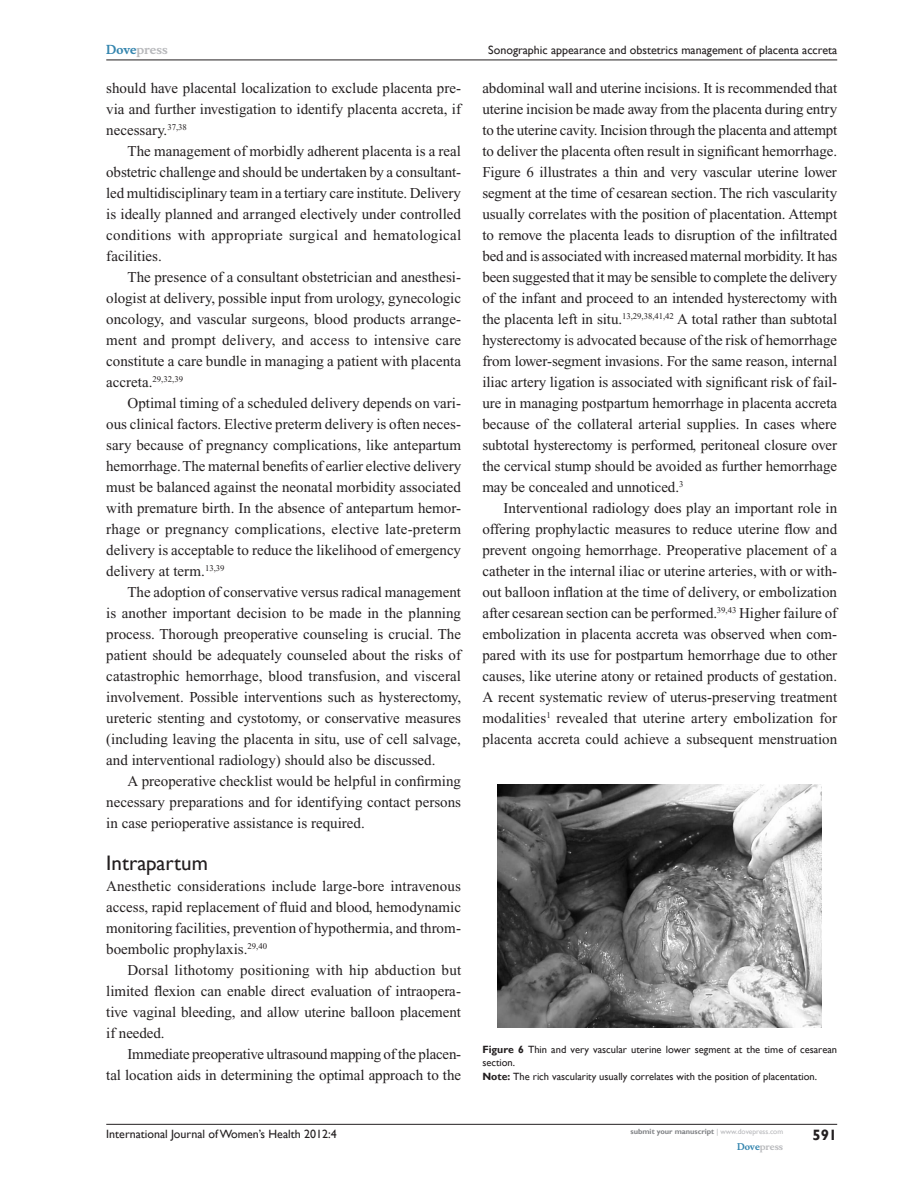
<style>
.page{position:relative;width:918px;height:1188px;background:#fff}
.page>*{position:absolute;margin:0;border:0;box-sizing:border-box;transform-origin:0 0}
.t1{font:21px "Gill Sans";color:#231f20}
.Tx{font:15px/21px "Times New Roman";color:#231f20;text-align:justify}
.TxF{font:15px/21px "Times New Roman";color:#231f20;text-align:justify}
.t2{font:700 15px "Gill Sans";color:#231f20}
.t3{font:12px "Gill Sans";color:#231f20}
.t4{font:700 12px "Musee";color:#b8b9bc}
.FC{font:10.5px/13.5px "Gill Sans";color:#231f20}
.FigSNRI{font:10.5px "Gill Sans";color:#231f20}
.t5{font:700 9px "Musee";color:#b8b9bc}
.t6{font:700 7.5px "Gill Sans";color:#808285}
.s1{color:#3485ae}
.s2{font-weight:700}
.s3{font-weight:400;color:#b8b9bc}
</style>
<div class="page">
<img style="left:498px;top:784px;width:324px;height:243px">
<hr style="left:106px;top:1124px;width:731px;height:1px;background:#231f20">
<hr style="left:106px;top:60px;width:731px;height:1px;background:#231f20">
<p class="t4" style="left:106px;top:43px;width:63px"><span class="s1">Dove</span>press</p>
<p class="t3" style="left:488px;top:43px;width:350px">Sonographic appearance and obstetrics management of placenta accreta</p>
<p class="TxF" style="left:106px;top:77px;width:356px">should have placental localization to exclude placenta pre&shy;via and further investigation to identify placenta accreta, if necessary.<sup>37,38</sup></p>
<p class="Tx" style="left:106px;top:140px;width:357px;text-indent:21px">The management of morbidly adherent placenta is a real obstetric challenge and should be undertaken by a consultant&shy;led multidisciplinary team in a tertiary care institute. Delivery is ideally planned and arranged electively under controlled conditions with appropriate surgical and hematological facilities.</p>
<p class="Tx" style="left:106px;top:266px;width:357px;text-indent:21px">The presence of a consultant obstetrician and anesthesi&shy;ologist at delivery, possible input from urology, gynecologic oncology, and vascular surgeons, blood products arrange&shy;ment and prompt delivery, and access to intensive care constitute a care bundle in managing a patient with placenta accreta.<sup>29,32,39</sup></p>
<p class="Tx" style="left:106px;top:392px;width:357px;text-indent:21px">Optimal timing of a scheduled delivery depends on vari&shy;ous clinical factors. Elective preterm delivery is often neces&shy;sary because of pregnancy complications, like antepartum hemorrhage. The maternal benefits of earlier elective delivery must be balanced against the neonatal morbidity associated with premature birth. In the absence of antepartum hemor&shy;rhage or pregnancy complications, elective late-preterm delivery is acceptable to reduce the likelihood of emergency delivery at term.<sup>13,39</sup></p>
<p class="Tx" style="left:106px;top:581px;width:356px;text-indent:21px">The adoption of conservative versus radical management is another important decision to be made in the planning process. Thorough preoperative counseling is crucial. The patient should be adequately counseled about the risks of catastrophic hemorrhage, blood transfusion, and visceral involvement. Possible interventions such as hysterectomy, ureteric stenting and cystotomy, or conservative measures (including leaving the placenta in situ, use of cell salvage, and interventional radiology) should also be discussed.</p>
<p class="Tx" style="left:106px;top:770px;width:356px;text-indent:21px">A preoperative checklist would be helpful in confirming necessary preparations and for identifying contact persons in case perioperative assistance is required.</p>
<h2 class="t1" style="left:106px;top:850px;width:103px">Intrapartum</h2>
<p class="TxF" style="left:106px;top:875px;width:356px">Anesthetic considerations include large-bore intravenous access, rapid replacement of fluid and blood, hemodynamic monitoring facilities, prevention of hypothermia, and throm&shy;boembolic prophylaxis.<sup>29,40</sup></p>
<p class="Tx" style="left:106px;top:959px;width:357px;text-indent:21px">Dorsal lithotomy positioning with hip abduction but limited flexion can enable direct evaluation of intraopera&shy;tive vaginal bleeding, and allow uterine balloon placement if needed.</p>
<p class="Tx" style="left:106px;top:1043px;width:356px;text-align:right">Immediate preoperative ultrasound mapping of the placen-<br>tal location aids in determining the optimal approach to the</p>
<p class="Tx" style="left:482px;top:77px;width:357px">abdominal wall and uterine incisions. It is recommended that uterine incision be made away from the placenta during entry to the uterine cavity. Incision through the placenta and attempt to deliver the placenta often result in significant hemorrhage.<br>Figure 6 illustrates a thin and very vascular uterine lower segment at the time of cesarean section. The rich vascularity usually correlates with the position of placentation. Attempt to remove the placenta leads to disruption of the infiltrated bed and is associated with increased maternal morbidity. It has been suggested that it may be sensible to complete the delivery of the infant and proceed to an intended hysterectomy with the placenta left in situ.<sup>13,29,38,41,42</sup> A total rather than subtotal hysterectomy is advocated because of the risk of hemorrhage from lower-segment invasions. For the same reason, internal iliac artery ligation is associated with significant risk of fail&shy;ure in managing postpartum hemorrhage in placenta accreta because of the collateral arterial supplies. In cases where subtotal hysterectomy is performed, peritoneal closure over the cervical stump should be avoided as further hemorrhage may be concealed and unnoticed.<sup>3</sup></p>
<p class="Tx" style="left:482px;top:497px;width:356px;text-indent:21px">Interventional radiology does play an important role in offering prophylactic measures to reduce uterine flow and prevent ongoing hemorrhage. Preoperative placement of a catheter in the internal iliac or uterine arteries, with or with&shy;out balloon inflation at the time of delivery, or embolization after cesarean section can be performed.<sup>39,43</sup> Higher failure of embolization in placenta accreta was observed when com&shy;pared with its use for postpartum hemorrhage due to other causes, like uterine atony or retained products of gestation.<br>A recent systematic review of uterus-preserving treatment modalities<sup>1</sup> revealed that uterine artery embolization for placenta accreta could achieve a subsequent menstruation</p>
<p class="FC" style="left:482px;top:1042px;width:356px"><span class="s2">Figure 6</span> Thin and very vascular uterine lower segment at the time of cesarean section.</p>
<p class="FigSNRI" style="left:482px;top:1070px;width:336px"><span class="s2">Note:</span> The rich vascularity usually correlates with the position of placentation.</p>
<p class="t3" style="left:106px;top:1127px;width:232px">International Journal of Women’s Health 2012:4</p>
<p class="t6" style="left:631px;top:1127px;width:154px">submit your manuscript <span class="s3">| www.dovepress.com</span></p>
<p class="t5" style="left:737px;top:1141px;width:48px"><span class="s1">Dove</span>press</p>
<p class="t2" style="left:812px;top:1126px;width:26px">591</p>
</div>
